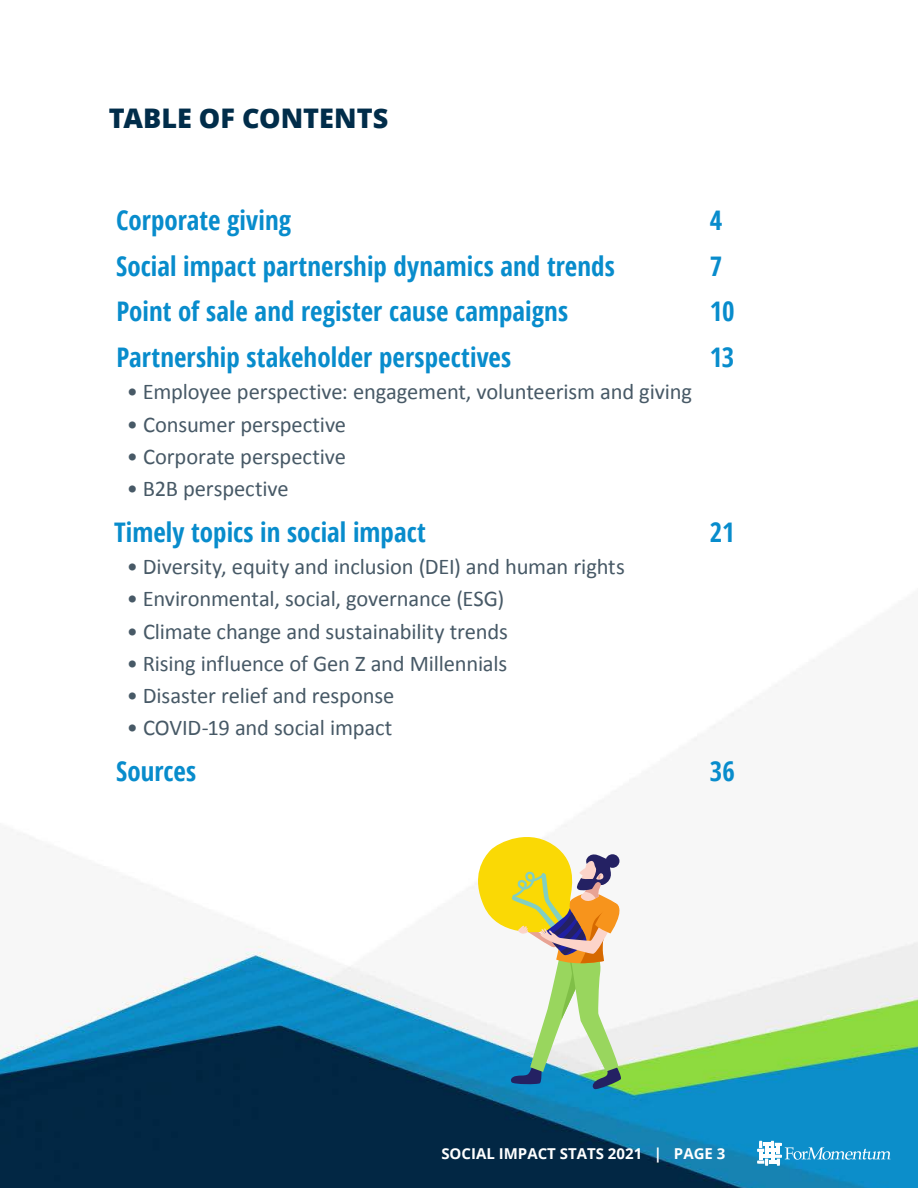
<style>
.page{position:relative;width:918px;height:1188px;background:#fff}
.page>*{position:absolute;margin:0;border:0;box-sizing:border-box;transform-origin:0 0}
.t1{font:700 27px "Open Sans Condensed";color:#088ccc}
.t2{font:800 27px "Open Sans";color:#012d4a}
.t3{font:22.5px "Calibri";letter-spacing:-.01em;color:#475966}
.t4{font:700 15px "Open Sans";color:#fff}
</style>
<div class="page">
<img style="left:0;top:660px;width:918px;height:528px">
<svg style="left:470px;top:826px;width:156px;height:264px"></svg>
<svg style="left:757px;top:1141px;width:133px;height:25px"></svg>
<p class="t2" style="left:109px;top:97px;width:281px">TABLE OF CONTENTS</p>
<p class="t1" style="left:116px;top:201px;width:176px">Corporate giving</p>
<p class="t1" style="left:710px;top:201px;width:14px">4</p>
<p class="t1" style="left:116px;top:247px;width:500px">Social impact partnership dynamics and trends</p>
<p class="t1" style="left:710px;top:247px;width:14px">7</p>
<p class="t1" style="left:116px;top:293px;width:453px">Point of sale and register cause campaigns</p>
<p class="t1" style="left:710px;top:293px;width:26px">10</p>
<p class="t1" style="left:116px;top:338px;width:396px">Partnership stakeholder perspectives</p>
<p class="t1" style="left:710px;top:338px;width:26px">13</p>
<p class="t3" style="left:127px;top:378px;width:567px">• Employee perspective: engagement, volunteerism and giving</p>
<p class="t3" style="left:127px;top:410px;width:221px">• Consumer perspective</p>
<p class="t3" style="left:127px;top:442px;width:221px">• Corporate perspective</p>
<p class="t3" style="left:127px;top:474px;width:164px">• B2B perspective</p>
<p class="t1" style="left:114px;top:513px;width:313px">Timely topics in social impact</p>
<p class="t1" style="left:710px;top:513px;width:26px">21</p>
<p class="t3" style="left:127px;top:552px;width:500px">• Diversity, equity and inclusion (DEI) and human rights</p>
<p class="t3" style="left:127px;top:585px;width:379px">• Environmental, social, governance (ESG)</p>
<p class="t3" style="left:127px;top:617px;width:383px">• Climate change and sustainability trends</p>
<p class="t3" style="left:127px;top:649px;width:382px">• Rising influence of Gen Z and Millennials</p>
<p class="t3" style="left:127px;top:681px;width:269px">• Disaster relief and response</p>
<p class="t3" style="left:127px;top:714px;width:267px">• COVID-19 and social impact</p>
<p class="t1" style="left:116px;top:752px;width:82px">Sources</p>
<p class="t1" style="left:710px;top:752px;width:26px">36</p>
<p class="t4" style="left:441px;top:1143px;width:286px">SOCIAL IMPACT STATS 2021 | PAGE 3</p>
</div>
